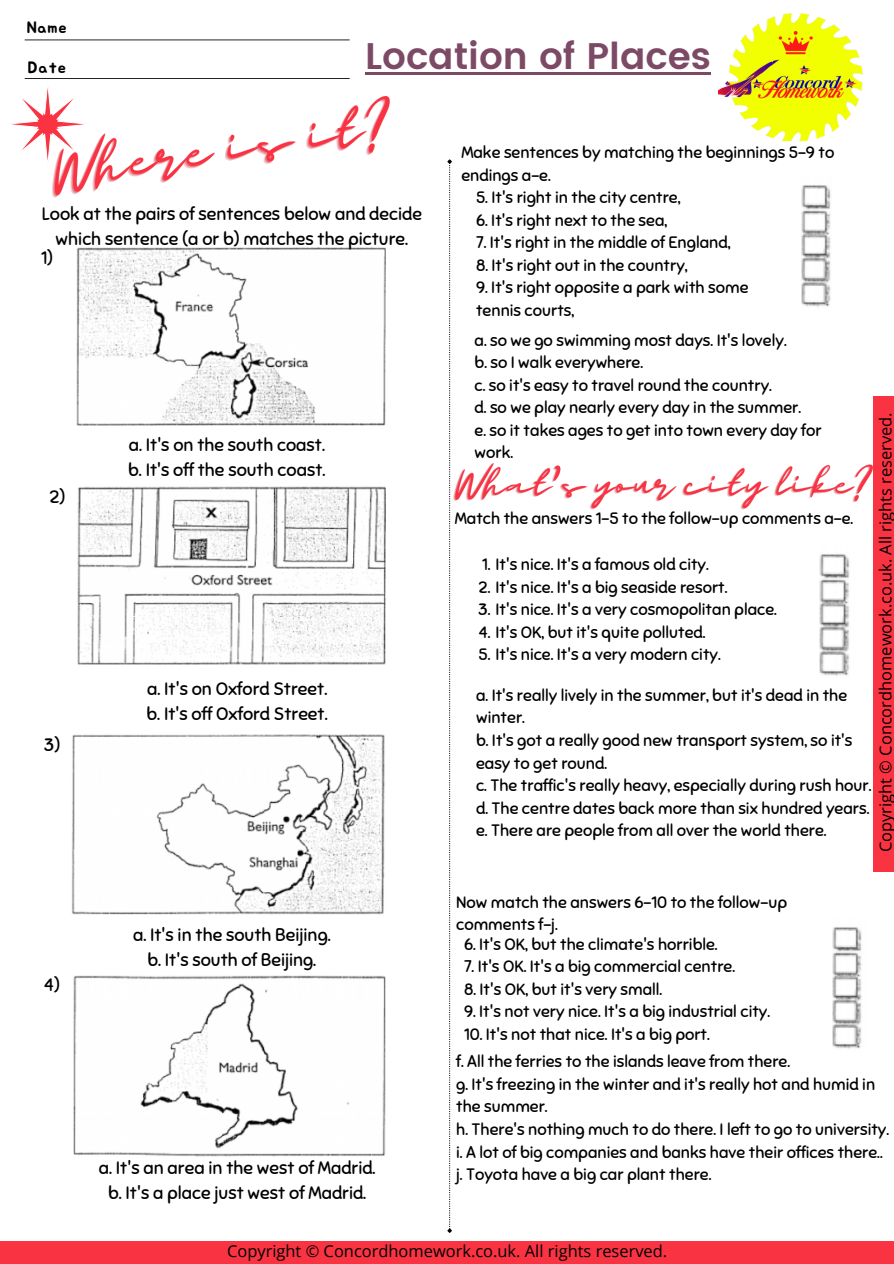
<style>
.page{position:relative;width:894px;height:1264px;background:#fff}
.page>*{position:absolute;margin:0;border:0;box-sizing:border-box;transform-origin:0 0}
.t1{font:600 37.05px "Poppins";color:#7d4a66}
.t2{font:18px/24.8px "Sniglet";color:#000;text-align:center}
.t3{font:16.5px/22.5px "Sniglet";color:#000}
.t4{font:16.35px "Open Sans";color:#000}
.t5{font:16.05px "Jua";letter-spacing:.05em;color:#000}
</style>
<div class="page">
<svg style="left:25px;top:39px;width:324px;height:1px"></svg>
<div style="left:873px;top:396px;width:20px;height:475px;background:#fa3343"></div>
<img style="left:718px;top:13px;width:145px;height:129px">
<svg style="left:447px;top:159px;width:5px;height:1074px"></svg>
<img style="left:77px;top:248px;width:308px;height:178px">
<img style="left:77px;top:487px;width:308px;height:177px">
<img style="left:72px;top:734px;width:313px;height:180px">
<img style="left:73px;top:975px;width:312px;height:182px">
<img style="left:801px;top:185px;width:30px;height:122px">
<img style="left:819px;top:554px;width:31px;height:122px">
<img style="left:832px;top:927px;width:30px;height:122px">
<div style="left:0;top:1240px;width:893px;height:23px;background:#fa3343"></div>
<svg style="left:10px;top:78px;width:339px;height:72px"></svg>
<img style="left:44px;top:93px;width:346px;height:105px">
<img style="left:453px;top:463px;width:419px;height:47px">
<hr style="left:365px;top:72px;width:345px;height:2px;background:#7d4a66">
<p class="t5" style="left:27px;top:20px;width:41px">Name</p>
<p class="t5" style="left:28px;top:60px;width:39px">Date</p>
<p class="t1" style="left:365px;top:35px;width:347px">Location of Places</p>
<p class="t3" style="left:461px;top:141px;width:374px">Make sentences by matching the beginnings 5-9 to endings a-e.</p>
<p class="t2" style="left:42px;top:201px;width:381px">Look at the pairs of sentences below and decide which sentence (a or b) matches the picture.</p>
<p class="t2" style="left:41px;top:246px;width:14px">1)</p>
<p class="t2" style="left:49px;top:484px;width:18px">2)</p>
<p class="t2" style="left:129px;top:432px;width:198px">a. It's on the south coast.</p>
<p class="t2" style="left:128px;top:457px;width:198px">b. It's off the south coast.</p>
<p class="t2" style="left:44px;top:732px;width:18px">3)</p>
<p class="t2" style="left:147px;top:676px;width:182px">a. It's on Oxford Street.</p>
<p class="t2" style="left:147px;top:701px;width:182px">b. It's off Oxford Street.</p>
<p class="t2" style="left:44px;top:972px;width:17px">4)</p>
<p class="t2" style="left:133px;top:922px;width:199px">a. It's in the south Beijing.</p>
<p class="t2" style="left:147px;top:947px;width:170px">b. It's south of Beijing.</p>
<p class="t2" style="left:99px;top:1155px;width:278px">a. It's an area in the west of Madrid.</p>
<p class="t2" style="left:108px;top:1180px;width:259px">b. It's a place just west of Madrid.</p>
<p class="t3" style="left:476px;top:186px;width:206px">5. It's right in the city centre,</p>
<p class="t3" style="left:476px;top:209px;width:193px">6. It's right next to the sea,</p>
<p class="t3" style="left:476px;top:232px;width:256px">7. It's right in the middle of England,</p>
<p class="t3" style="left:476px;top:254px;width:213px">8. It's right out in the country,</p>
<p class="t3" style="left:476px;top:277px;width:274px">9. It's right opposite a park with some tennis courts,</p>
<p class="t3" style="left:474px;top:329px;width:313px">a. so we go swimming most days. It's lovely.</p>
<p class="t3" style="left:474px;top:351px;width:170px">b. so I walk everywhere.</p>
<p class="t3" style="left:474px;top:374px;width:299px">c. so it's easy to travel round the country.</p>
<p class="t3" style="left:474px;top:396px;width:328px">d. so we play nearly every day in the summer.</p>
<p class="t3" style="left:474px;top:419px;width:348px">e. so it takes ages to get into town every day for work.</p>
<p class="t4" style="left:873px;top:852px;width:441px;rotate:-90deg">Copyright © Concordhomework.co.uk. All rights reserved.</p>
<p class="t3" style="left:454px;top:507px;width:400px">Match the answers 1-5 to the follow-up comments a-e.</p>
<p class="t3" style="left:482px;top:553px;width:228px">1. It's nice. It's a famous old city.</p>
<p class="t3" style="left:478px;top:576px;width:250px">2. It's nice. It's a big seaside resort.</p>
<p class="t3" style="left:478px;top:598px;width:300px">3. It's nice. It's a very cosmopolitan place.</p>
<p class="t3" style="left:478px;top:621px;width:228px">4. It's OK, but it's quite polluted.</p>
<p class="t3" style="left:478px;top:643px;width:244px">5. It's nice. It's a very modern city.</p>
<p class="t3" style="left:476px;top:684px;width:372px">a. It's really lively in the summer, but it's dead in the winter.</p>
<p class="t3" style="left:476px;top:729px;width:378px">b. It's got a really good new transport system, so it's easy to get round.</p>
<p class="t3" style="left:476px;top:774px;width:396px">c. The traffic's really heavy, especially during rush hour.</p>
<p class="t3" style="left:476px;top:796px;width:394px">d. The centre dates back more than six hundred years.</p>
<p class="t3" style="left:476px;top:819px;width:352px">e. There are people from all over the world there.</p>
<p class="t3" style="left:456px;top:891px;width:332px">Now match the answers 6-10 to the follow-up comments f-j.</p>
<p class="t3" style="left:464px;top:932px;width:255px">6. It's OK, but the climate's horrible.</p>
<p class="t3" style="left:464px;top:955px;width:272px">7. It's OK. It's a big commercial centre.</p>
<p class="t3" style="left:464px;top:977px;width:200px">8. It's OK, but it's very small.</p>
<p class="t3" style="left:464px;top:1000px;width:307px">9. It's not very nice. It's a big industrial city.</p>
<p class="t3" style="left:464px;top:1022px;width:247px">10. It's not that nice. It's a big port.</p>
<p class="t3" style="left:456px;top:1050px;width:335px">f. All the ferries to the islands leave from there.</p>
<p class="t3" style="left:456px;top:1073px;width:420px">g. It's freezing in the winter and it's really hot and humid in the summer.</p>
<p class="t3" style="left:456px;top:1118px;width:434px">h. There's nothing much to do there. I left to go to university.</p>
<p class="t3" style="left:456px;top:1140px;width:428px">i. A lot of big companies and banks have their offices there..</p>
<p class="t3" style="left:456px;top:1163px;width:257px">j. Toyota have a big car plant there.</p>
<p class="t4" style="left:227px;top:1239px;width:441px">Copyright © Concordhomework.co.uk. All rights reserved.</p>
</div>
